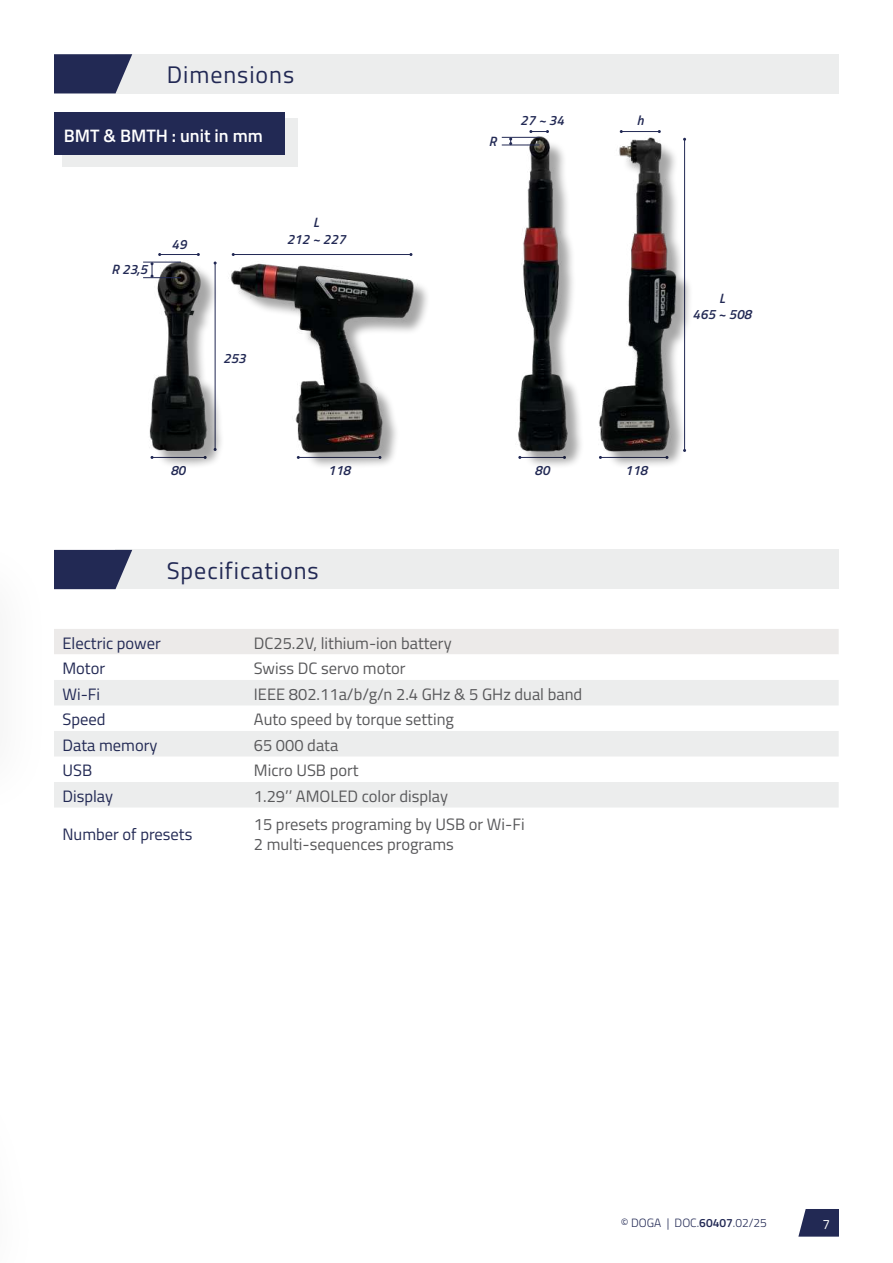
<style>
.page{position:relative;width:893px;height:1263px;background:#fff}
.page>*{position:absolute;margin:0;border:0;box-sizing:border-box;transform-origin:0 0}
.t1{font:24px "Titillium Web";letter-spacing:.04em;color:#222954}
.t2{font:600 18px "Titillium Web";color:#fff}
.t3{font:16.5px/19.8px "Titillium Web";color:#58585a}
.t4{font:16.5px "Titillium Web";color:#222954}
.t5{font:italic 600 13.5px/16.5px "Titillium Web";color:#222954;text-align:center}
.t6{font:13.5px "Titillium Web";color:#fff}
.t7{font:300 12px "Titillium Web";color:#222954}
.s1{font-weight:600}
</style>
<div class="page">
<svg style="left:798px;top:1209px;width:41px;height:27px"></svg>
<div style="left:115px;top:54px;width:724px;height:40px;background:#eceded"></div>
<svg style="left:54px;top:54px;width:78px;height:39px;background:#373e64"></svg>
<hr style="left:233px;top:254px;width:178px;height:1px;background:#222954">
<hr style="left:160px;top:254px;width:38px;height:1px;background:#222954">
<div style="left:54px;top:629px;width:785px;height:25px;background:#eceae9"></div>
<svg style="left:54px;top:807px;width:784px;height:1px"></svg>
<svg style="left:54px;top:680px;width:785px;height:127px;fill:#eceded"></svg>
<div style="left:115px;top:550px;width:724px;height:39px;background:#eceded"></div>
<svg style="left:54px;top:550px;width:78px;height:39px;background:#363d63"></svg>
<div style="left:62px;top:118px;width:236px;height:49px;background:#eceded"></div>
<div style="left:54px;top:113px;width:231px;height:42px;background:#222954"></div>
<svg style="left:529px;top:130px;width:20px;height:3px"></svg>
<hr style="left:621px;top:131px;width:38px;height:1px;background:#222954">
<div style="left:521px;top:140px;width:64px;height:329px;background:#000;opacity:.35"></div>
<img style="left:505px;top:136px;width:73px;height:320px">
<div style="left:602px;top:141px;width:92px;height:328px;background:#000;opacity:.35"></div>
<img style="left:599px;top:137px;width:78px;height:315px">
<div style="left:153px;top:264px;width:72px;height:205px;background:#000;opacity:.35"></div>
<img style="left:143px;top:261px;width:73px;height:190px">
<div style="left:235px;top:266px;width:196px;height:203px;background:#000;opacity:.35"></div>
<img style="left:223px;top:263px;width:205px;height:191px">
<svg style="left:151px;top:263px;width:3px;height:14px"></svg>
<hr style="left:143px;top:277px;width:38px;height:1px;background:#222954">
<hr style="left:143px;top:262px;width:38px;height:1px;background:#222954">
<svg style="left:509px;top:138px;width:3px;height:7px"></svg>
<hr style="left:502px;top:145px;width:38px;height:1px;background:#222954">
<hr style="left:502px;top:137px;width:38px;height:1px;background:#222954">
<h1 class="t1" style="left:167px;top:57px;width:129px">Dimensions</h1>
<p class="t2" style="left:64px;top:122px;width:201px">BMT &amp; BMTH : unit in mm</p>
<p class="t5" style="left:112px;top:260px;width:37px">R 23,5</p>
<p class="t5" style="left:171px;top:235px;width:17px">49</p>
<p class="t5" style="left:287px;top:213px;width:60px">L<br>212 ~ 227</p>
<p class="t5" style="left:223px;top:349px;width:24px">253</p>
<p class="t5" style="left:170px;top:462px;width:17px">80</p>
<p class="t5" style="left:328px;top:462px;width:24px">118</p>
<h1 class="t1" style="left:167px;top:553px;width:154px">Specifications</h1>
<p class="t5" style="left:489px;top:132px;width:9px">R</p>
<p class="t5" style="left:520px;top:111px;width:45px">27 ~ 34</p>
<p class="t5" style="left:637px;top:111px;width:8px">h</p>
<p class="t5" style="left:535px;top:462px;width:17px">80</p>
<p class="t5" style="left:625px;top:462px;width:24px">118</p>
<p class="t4" style="left:63px;top:631px;width:100px">Electric power</p>
<p class="t3" style="left:254px;top:632px;width:199px">DC25.2V, lithium-ion battery</p>
<p class="t4" style="left:63px;top:656px;width:44px">Motor</p>
<p class="t3" style="left:254px;top:658px;width:153px">Swiss DC servo motor</p>
<p class="t4" style="left:63px;top:682px;width:39px">Wi-Fi</p>
<p class="t3" style="left:254px;top:683px;width:330px">IEEE 802.11a/b/g/n 2.4 GHz &amp; 5 GHz dual band</p>
<p class="t4" style="left:63px;top:708px;width:45px">Speed</p>
<p class="t3" style="left:254px;top:709px;width:202px">Auto speed by torque setting</p>
<p class="t4" style="left:63px;top:733px;width:96px">Data memory</p>
<p class="t3" style="left:254px;top:734px;width:86px">65 000 data</p>
<p class="t4" style="left:63px;top:759px;width:31px">USB</p>
<p class="t3" style="left:254px;top:760px;width:106px">Micro USB port</p>
<p class="t4" style="left:63px;top:784px;width:52px">Display</p>
<p class="t3" style="left:254px;top:785px;width:196px">1.29’’ AMOLED color display</p>
<p class="t4" style="left:63px;top:822px;width:131px">Number of presets</p>
<p class="t3" style="left:254px;top:814px;width:272px">15 presets programing by USB or Wi-Fi<br>2 multi-sequences programs</p>
<p class="t5" style="left:693px;top:289px;width:60px">L<br>465 ~ 508</p>
<p class="t7" style="left:621px;top:1214px;width:148px">© DOGA | DOC.<span class="s1">60407</span>.02/25</p>
<p class="t6" style="left:822px;top:1214px;width:9px">7</p>
</div>
